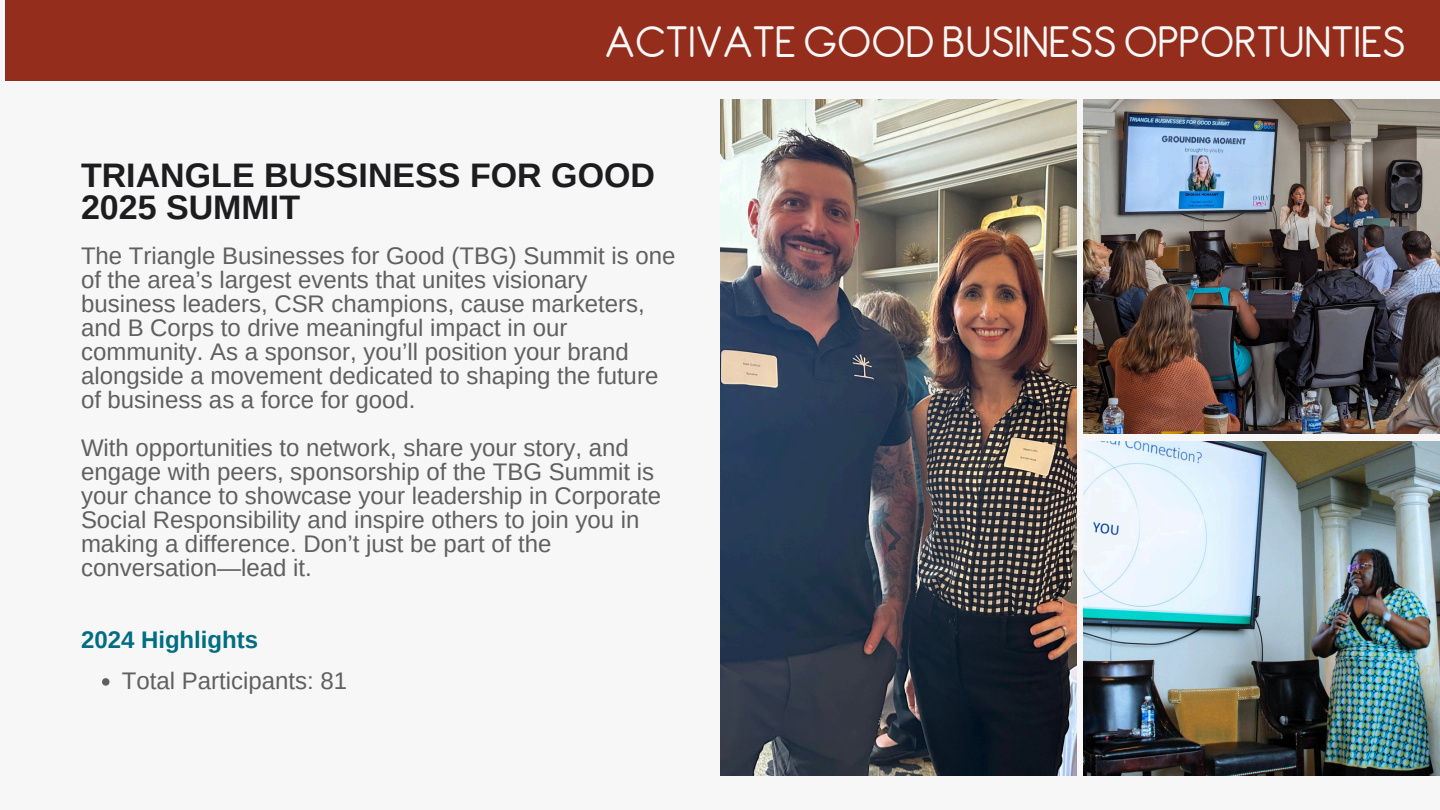
<style>
.page{position:relative;width:1440px;height:810px;background:#f7f7f7}
.page>*{position:absolute;margin:0;border:0;box-sizing:border-box;transform-origin:0 0}
.t1{font:48px "Antipasto";color:#f7f7f7}
.t2{font:700 34px/32.2px "Arimo";color:#1d1d1f}
.t3{font:24px/24px "Arimo";color:#606060}
.t4{font:700 24px "Arimo";color:#006d83}
</style>
<div class="page">
<img style="left:720px;top:99px;width:356px;height:676px">
<img style="left:1084px;top:99px;width:356px;height:335px">
<img style="left:1084px;top:441px;width:356px;height:334px">
<div style="left:5px;top:0;width:1435px;height:81px;background:#942d1b"></div>
<svg style="left:102px;top:678px;width:8px;height:8px"></svg>
<h3 class="t1" style="left:605px;top:13px;width:802px">ACTIVATEGOOD BUSINESS OPPORTUNTIES</h3>
<h1 class="t2" style="left:81px;top:159px;width:576px">TRIANGLE BUSSINESS FOR GOOD<br>2025 SUMMIT</h1>
<p class="t3" style="left:81px;top:244px;width:596px">The Triangle Businesses for Good (TBG) Summit is one of the area’s largest events that unites visionary business leaders, CSR champions, cause marketers, and B Corps to drive meaningful impact in our community. As a sponsor, you’ll position your brand alongside a movement dedicated to shaping the future of business as a force for good.</p>
<h2 class="t3" style="left:81px;top:436px;width:582px">With opportunities to network, share your story, and engage with peers, sponsorship of the TBG Summit is your chance to showcase your leadership in Corporate Social Responsibility and inspire others to join you in making a difference. Don’t just be part of the conversation—lead it.</h2>
<p class="t4" style="left:81px;top:626px;width:179px">2024 Highlights</p>
<p class="t3" style="left:122px;top:668px;width:227px">Total Participants: 81</p>
</div>
